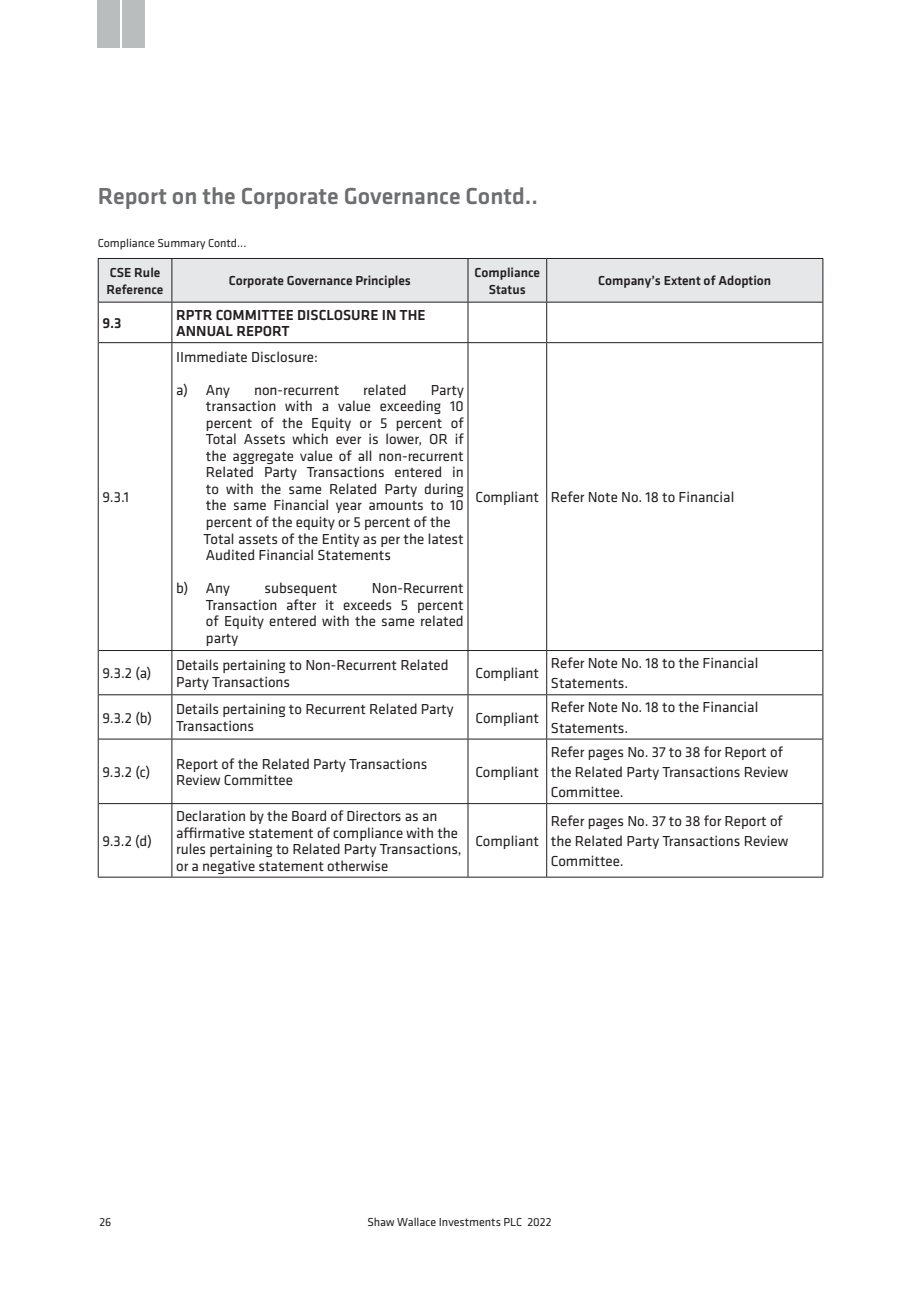
<style>
.page{position:relative;width:919px;height:1289px;background:#fff}
.page>*{position:absolute;margin:0;border:0;box-sizing:border-box;transform-origin:0 0}
.t1{font:500 24px "Klavika";color:#6d6e70}
.t2{font:15px/16.5px "Klavika";color:#231f20}
.t3{font:500 15px/16.5px "Klavika";color:#231f20}
.t4{font:500 13.5px/16.5px "Klavika";color:#231f20}
.t5{font:12px "Klavika";color:#231f20}
</style>
<div class="page">
<div style="left:97px;top:0;width:22px;height:47px;background:#babdbd"></div>
<div style="left:123px;top:0;width:22px;height:47px;background:#babdbd"></div>
<div style="left:99px;top:259px;width:723px;height:43px;background:#e6e7e8"></div>
<hr style="left:98px;top:259px;width:1px;height:43px;background:#231f20">
<hr style="left:98px;top:302px;width:1px;height:40px;background:#231f20">
<hr style="left:98px;top:342px;width:1px;height:308px;background:#231f20">
<hr style="left:98px;top:650px;width:1px;height:44px;background:#231f20">
<hr style="left:98px;top:694px;width:1px;height:45px;background:#231f20">
<hr style="left:98px;top:739px;width:1px;height:64px;background:#231f20">
<hr style="left:98px;top:803px;width:1px;height:73px;background:#231f20">
<hr style="left:546px;top:259px;width:1px;height:43px;background:#231f20">
<hr style="left:822px;top:259px;width:1px;height:43px;background:#231f20">
<hr style="left:546px;top:302px;width:1px;height:40px;background:#231f20">
<hr style="left:822px;top:302px;width:1px;height:40px;background:#231f20">
<hr style="left:546px;top:343px;width:1px;height:307px;background:#231f20">
<hr style="left:822px;top:342px;width:1px;height:308px;background:#231f20">
<hr style="left:546px;top:651px;width:1px;height:43px;background:#231f20">
<hr style="left:822px;top:650px;width:1px;height:44px;background:#231f20">
<hr style="left:546px;top:695px;width:1px;height:43px;background:#231f20">
<hr style="left:822px;top:694px;width:1px;height:45px;background:#231f20">
<hr style="left:546px;top:739px;width:1px;height:64px;background:#231f20">
<hr style="left:822px;top:739px;width:1px;height:64px;background:#231f20">
<hr style="left:546px;top:804px;width:1px;height:72px;background:#231f20">
<hr style="left:822px;top:803px;width:1px;height:73px;background:#231f20">
<hr style="left:98px;top:258px;width:370px;height:1px;background:#231f20">
<hr style="left:171px;top:259px;width:1px;height:43px;background:#231f20">
<hr style="left:468px;top:258px;width:78px;height:1px;background:#231f20">
<hr style="left:467px;top:259px;width:1px;height:43px;background:#231f20">
<hr style="left:546px;top:258px;width:277px;height:1px;background:#231f20">
<hr style="left:171px;top:302px;width:1px;height:40px;background:#231f20">
<hr style="left:467px;top:302px;width:1px;height:40px;background:#231f20">
<hr style="left:99px;top:342px;width:369px;height:1px;background:#231f20">
<hr style="left:171px;top:343px;width:1px;height:307px;background:#231f20">
<hr style="left:468px;top:342px;width:78px;height:1px;background:#231f20">
<hr style="left:467px;top:343px;width:1px;height:307px;background:#231f20">
<hr style="left:546px;top:342px;width:276px;height:1px;background:#231f20">
<hr style="left:99px;top:650px;width:369px;height:1px;background:#231f20">
<hr style="left:171px;top:651px;width:1px;height:43px;background:#231f20">
<hr style="left:468px;top:650px;width:78px;height:1px;background:#231f20">
<hr style="left:467px;top:651px;width:1px;height:43px;background:#231f20">
<hr style="left:546px;top:650px;width:276px;height:1px;background:#231f20">
<hr style="left:99px;top:694px;width:369px;height:1px;background:#231f20">
<hr style="left:171px;top:695px;width:1px;height:43px;background:#231f20">
<hr style="left:468px;top:694px;width:78px;height:1px;background:#231f20">
<hr style="left:467px;top:695px;width:1px;height:43px;background:#231f20">
<hr style="left:546px;top:694px;width:276px;height:1px;background:#231f20">
<hr style="left:99px;top:738px;width:369px;height:1px;background:#231f20">
<hr style="left:171px;top:739px;width:1px;height:64px;background:#231f20">
<hr style="left:468px;top:738px;width:78px;height:1px;background:#231f20">
<hr style="left:467px;top:739px;width:1px;height:64px;background:#231f20">
<hr style="left:546px;top:738px;width:276px;height:1px;background:#231f20">
<hr style="left:99px;top:803px;width:369px;height:1px;background:#231f20">
<hr style="left:171px;top:804px;width:1px;height:72px;background:#231f20">
<hr style="left:468px;top:803px;width:78px;height:1px;background:#231f20">
<hr style="left:467px;top:804px;width:1px;height:72px;background:#231f20">
<hr style="left:546px;top:803px;width:276px;height:1px;background:#231f20">
<hr style="left:98px;top:876px;width:725px;height:1px;background:#231f20">
<hr style="left:99px;top:302px;width:723px;height:1px;background:#231f20">
<h1 class="t1" style="left:98px;top:187px;width:441px">Report on the Corporate Governance Contd..</h1>
<p class="t5" style="left:98px;top:239px;width:150px">Compliance Summary Contd...</p>
<p class="t4" style="left:107px;top:266px;width:58px">CSE Rule<br>Reference</p>
<p class="t4" style="left:229px;top:274px;width:184px">Corporate Governance Principles</p>
<p class="t4" style="left:474px;top:266px;width:67px;text-align:center">Compliance<br>Status</p>
<p class="t4" style="left:598px;top:274px;width:174px">Company’s Extent of Adoption</p>
<p class="t3" style="left:102px;top:316px;width:21px">9.3</p>
<p class="t3" style="left:176px;top:308px;width:251px">RPTR COMMITTEE DISCLOSURE IN THE<br>ANNUAL REPORT</p>
<p class="t2" style="left:102px;top:490px;width:28px">9.3.1</p>
<p class="t2" style="left:176px;top:350px;width:143px">IImmediate Disclosure:</p>
<p class="t2" style="left:176px;top:383px;width:55px">a) Any</p>
<p class="t2" style="left:254px;top:383px;width:87px">non-recurrent</p>
<p class="t2" style="left:363px;top:383px;width:45px">related</p>
<p class="t2" style="left:204px;top:383px;width:261px;text-indent:227px">Party transaction with a value exceeding 10 percent of the Equity or 5 percent of Total Assets which ever is lower, OR if the aggregate value of all non-recurrent Related Party Transactions entered in to with the same Related Party during the same Financial year amounts to 10 percent of the equity or 5 percent of the Total assets of the Entity as per the latest Audited Financial Statements</p>
<p class="t2" style="left:176px;top:581px;width:55px">b) Any</p>
<p class="t2" style="left:264px;top:581px;width:74px">subsequent</p>
<p class="t2" style="left:206px;top:581px;width:259px;text-align:justify;text-indent:166px">Non-Recurrent Transaction after it exceeds 5 percent of Equity entered with the same related party</p>
<p class="t2" style="left:475px;top:490px;width:260px">Compliant Refer Note No. 18 to Financial</p>
<p class="t2" style="left:102px;top:666px;width:51px">9.3.2 (a)</p>
<p class="t2" style="left:176px;top:658px;width:274px">Details pertaining to Non-Recurrent Related<br>Party Transactions</p>
<p class="t2" style="left:475px;top:666px;width:65px">Compliant</p>
<p class="t2" style="left:551px;top:654px;width:209px;line-height:20.2px">Refer Note No. 18 to the Financial<br>Statements.</p>
<p class="t2" style="left:102px;top:710px;width:51px">9.3.2 (b)</p>
<p class="t2" style="left:176px;top:702px;width:279px">Details pertaining to Recurrent Related Party<br>Transactions</p>
<p class="t2" style="left:475px;top:710px;width:65px">Compliant</p>
<p class="t2" style="left:551px;top:698px;width:209px;line-height:20.2px">Refer Note No. 18 to the Financial<br>Statements.</p>
<p class="t2" style="left:102px;top:765px;width:49px">9.3.2 (c)</p>
<p class="t2" style="left:176px;top:757px;width:253px">Report of the Related Party Transactions<br>Review Committee</p>
<p class="t2" style="left:475px;top:765px;width:65px">Compliant</p>
<p class="t2" style="left:551px;top:743px;width:239px;line-height:20.2px">Refer pages No. 37 to 38 for Report of the Related Party Transactions Review<br>Committee.</p>
<p class="t2" style="left:102px;top:834px;width:51px">9.3.2 (d)</p>
<p class="t2" style="left:176px;top:809px;width:287px">Declaration by the Board of Directors as an affirmative statement of compliance with the rules pertaining to Related Party Transactions, or a negative statement otherwise</p>
<p class="t2" style="left:475px;top:834px;width:65px">Compliant</p>
<p class="t2" style="left:551px;top:812px;width:239px;line-height:20.2px">Refer pages No. 37 to 38 for Report of the Related Party Transactions Review<br>Committee.</p>
<p class="t5" style="left:99px;top:1217px;width:13px">26</p>
<p class="t5" style="left:367px;top:1217px;width:186px">Shaw Wallace Investments PLC 2022</p>
</div>
